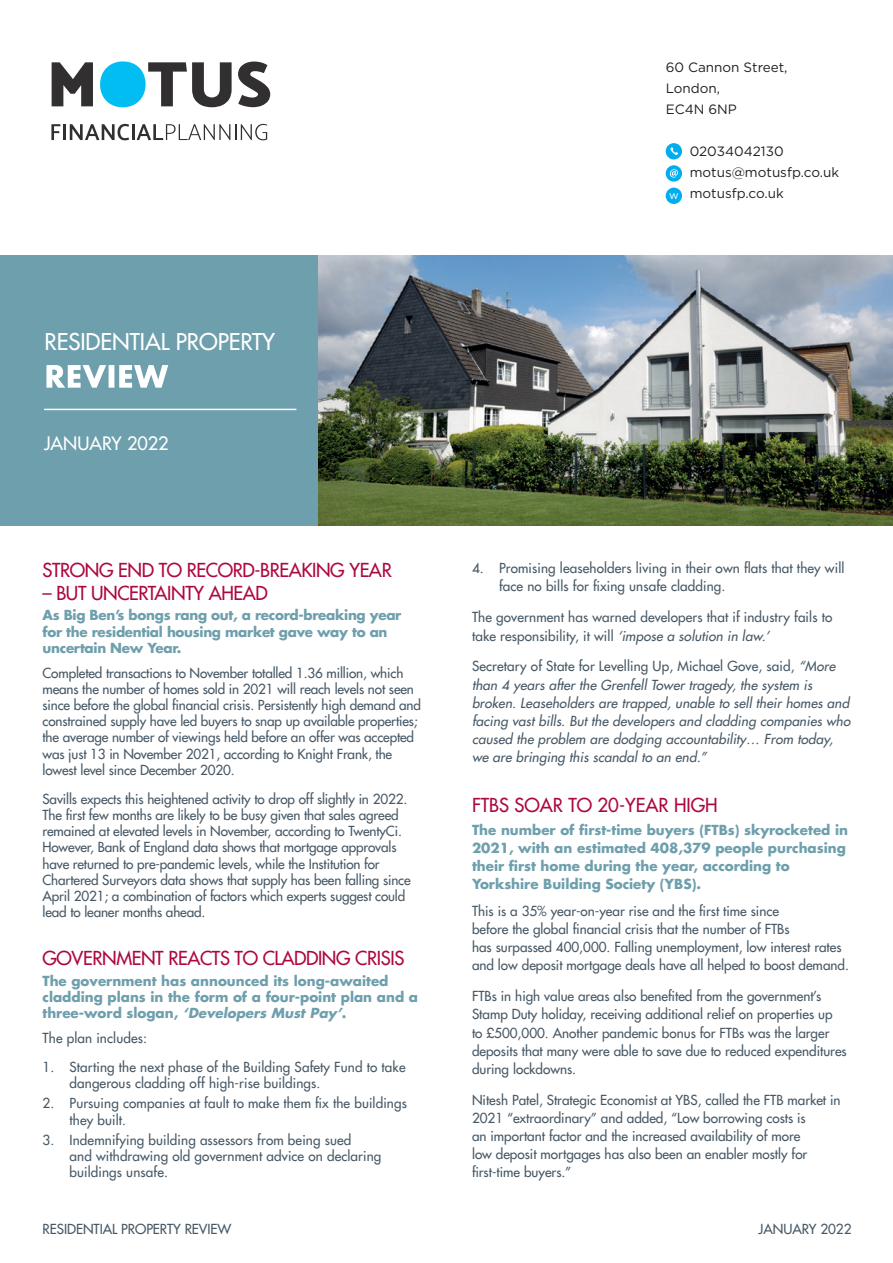
<style>
.page{position:relative;width:893px;height:1263px;background:#fff}
.page>*{position:absolute;margin:0;border:0;box-sizing:border-box;transform-origin:0 0}
.t1{font:22.5px "Futura LT";letter-spacing:-.005em;color:#fff}
.t2{font:18.75px "Futura LT";letter-spacing:-.02em;color:#ad083f}
.t3{font:18.75px "Futura LT";color:#ad083f}
.t4{font:18px "Futura LT";color:#fff}
.t5{font:13.5px/16.2px "Futura LT";color:#475865}
.t6{font:italic 13.5px/18.1px "Futura LT";letter-spacing:.01em;color:#475865}
.t7{font:700 13.5px/18.1px "Futura LT";color:#6e9fac}
.t8{font:700 13.5px/16.2px "Futura LT";letter-spacing:-.02em;color:#6e9fac}
.t9{font:13.5px/21px "Gotham";color:#231f20}
.s1{font-size:11.1px;color:#fff}
.s2{font-style:italic}
.s3{font-style:normal}
</style>
<div class="page">
<div style="left:0;top:255px;width:319px;height:271px;background:#6e9fac"></div>
<img style="left:319px;top:255px;width:574px;height:271px">
<svg style="left:46px;top:365px;width:122px;height:23px"></svg>
<hr style="left:44px;top:409px;width:252px;height:1px;background:#fff">
<svg style="left:52px;top:62px;width:41px;height:44px"></svg>
<svg style="left:100px;top:61px;width:132px;height:46px"></svg>
<svg style="left:238px;top:62px;width:32px;height:45px"></svg>
<svg style="left:51px;top:124px;width:10px;height:16px"></svg>
<hr style="left:63px;top:124px;width:3px;height:16px;background:#312f30">
<svg style="left:70px;top:124px;width:197px;height:16px"></svg>
<div style="left:666px;top:188px;width:16px;height:16px;background:#00aeef;border-radius:50%"></div>
<div style="left:666px;top:165px;width:16px;height:17px;background:#00aeef;border-radius:50%"></div>
<svg style="left:670px;top:169px;width:8px;height:9px"></svg>
<div style="left:666px;top:143px;width:16px;height:16px;background:#00aeef;border-radius:50%"></div>
<svg style="left:670px;top:147px;width:8px;height:8px"></svg>
<p class="t9" style="left:666px;top:57px;width:123px">60 Cannon Street,<br>London,<br>EC4N 6NP</p>
<p class="t9" style="left:690px;top:141px;width:96px">02034042130</p>
<p class="t9" style="left:690px;top:162px;width:151px">motus@motusfp.co.uk</p>
<p class="t9" style="left:669px;top:183px;width:116px"><span class="s1">w</span> motusfp.co.uk</p>
<h1 class="t1" style="left:45px;top:327px;width:232px">RESIDENTIAL PROPERTY</h1>
<h3 class="t4" style="left:44px;top:431px;width:126px">JANUARY 2022</h3>
<h2 class="t2" style="left:43px;top:558px;width:351px">STRONG END TO RECORD-BREAKING YEAR</h2>
<h2 class="t2" style="left:43px;top:581px;width:227px">– BUT UNCERTAINTY AHEAD</h2>
<p class="t8" style="left:43px;top:607px;width:360px">As Big Ben’s bongs rang out, a record-breaking year for the residential housing market gave way to an uncertain New Year.</p>
<p class="t5" style="left:43px;top:664px;width:380px">Completed transactions to November totalled 1.36 million, which means the number of homes sold in 2021 will reach levels not seen since before the global financial crisis. Persistently high demand and constrained supply have led buyers to snap up available properties; the average number of viewings held before an offer was accepted was just 13 in November 2021, according to Knight Frank, the lowest level since December 2020.</p>
<p class="t5" style="left:43px;top:790px;width:370px">Savills expects this heightened activity to drop off slightly in 2022.<br>The first few months are likely to be busy given that sales agreed remained at elevated levels in November, according to TwentyCi.<br>However, Bank of England data shows that mortgage approvals have returned to pre-pandemic levels, while the Institution for Chartered Surveyors data shows that supply has been falling since April 2021; a combination of factors which experts suggest could lead to leaner months ahead.</p>
<h2 class="t2" style="left:43px;top:946px;width:363px">GOVERNMENT REACTS TO CLADDING CRISIS</h2>
<p class="t7" style="left:43px;top:972px;width:377px;line-height:16.2px">The government has announced its long-awaited cladding plans in the form of a four-point plan and a three-word slogan, <span class="s2">‘Developers Must Pay’</span>.</p>
<p class="t5" style="left:43px;top:1029px;width:106px">The plan includes:</p>
<p class="t5" style="left:70px;top:1058px;width:338px;text-indent:-27px">1. Starting the next phase of the Building Safety Fund to take dangerous cladding off high-rise buildings.</p>
<p class="t5" style="left:70px;top:1095px;width:339px;text-indent:-27px">2. Pursuing companies at fault to make them fix the buildings they built.</p>
<p class="t5" style="left:70px;top:1132px;width:313px;text-indent:-27px">3. Indemnifying building assessors from being sued<br>and withdrawing old government advice on declaring buildings unsafe.</p>
<p class="t5" style="left:499px;top:559px;width:347px;line-height:18.1px;text-indent:-27px">4. Promising leaseholders living in their own flats that they will face no bills for fixing unsafe cladding.</p>
<p class="t5" style="left:472px;top:608px;width:362px;line-height:18.1px">The government has warned developers that if industry fails to take responsibility, it will <span class="s2">‘impose a solution in law.’</span></p>
<p class="t6" style="left:472px;top:657px;width:380px"><span class="s3">Secretary of State for Levelling Up, Michael Gove, said,</span> “More than 4 years after the Grenfell Tower tragedy, the system is broken. Leaseholders are trapped, unable to sell their homes and facing vast bills. But the developers and cladding companies who caused the problem are dodging accountability… From today, we are bringing this scandal to an end.”</p>
<h2 class="t3" style="left:472px;top:793px;width:247px">FTBS SOAR TO 20-YEAR HIGH</h2>
<p class="t7" style="left:472px;top:820px;width:378px">The number of first-time buyers (FTBs) skyrocketed in 2021, with an estimated 408,379 people purchasing their first home during the year, according to Yorkshire Building Society (YBS).</p>
<p class="t5" style="left:472px;top:902px;width:378px;line-height:18.1px">This is a 35% year-on-year rise and the first time since<br>before the global financial crisis that the number of FTBs<br>has surpassed 400,000. Falling unemployment, low interest rates and low deposit mortgage deals have all helped to boost demand.</p>
<p class="t5" style="left:472px;top:987px;width:376px;line-height:18.1px">FTBs in high value areas also benefited from the government’s Stamp Duty holiday, receiving additional relief on properties up<br>to £500,000. Another pandemic bonus for FTBs was the larger deposits that many were able to save due to reduced expenditures during lockdowns.</p>
<p class="t5" style="left:472px;top:1090px;width:370px;line-height:18.1px">Nitesh Patel, Strategic Economist at YBS, called the FTB market in 2021 “extraordinary” and added, “Low borrowing costs is<br>an important factor and the increased availability of more<br>low deposit mortgages has also been an enabler mostly for first-time buyers.”</p>
<p class="t5" style="left:43px;top:1221px;width:190px">RESIDENTIAL PROPERTY REVIEW</p>
<p class="t5" style="left:758px;top:1221px;width:94px">JANUARY 2022</p>
</div>
